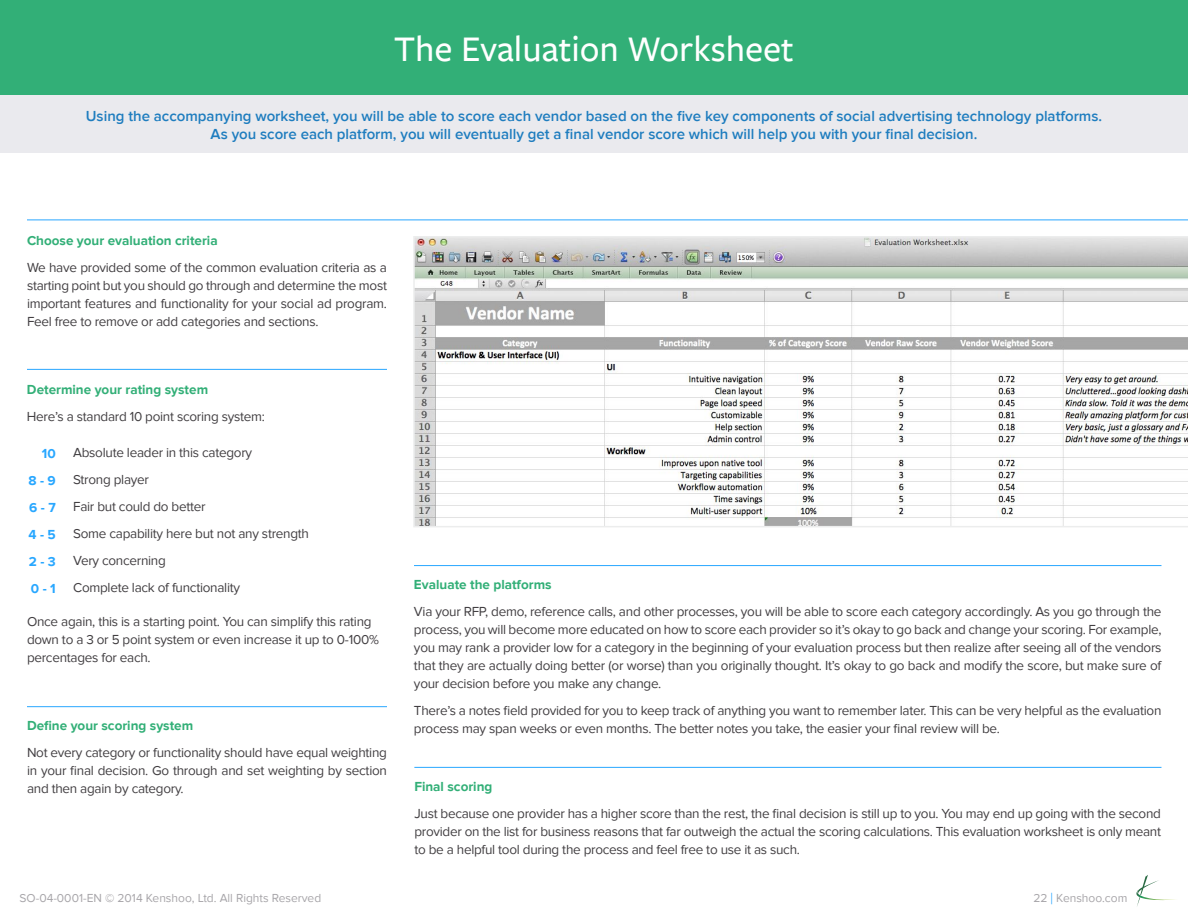
<style>
.page{position:relative;width:1188px;height:918px;background:#fff}
.page>*{position:absolute;margin:0;border:0;box-sizing:border-box;transform-origin:0 0}
.t1{font:500 37.5px "Freight Sans Pro";color:#fff}
.t2{font:600 15px/18px "Proxima Nova";color:#1e7dbf;text-align:center}
.t3{font:13.5px/18px "Proxima Nova";letter-spacing:-.02em;color:#413e41;text-align:justify}
.t4{font:700 13.5px "Proxima Nova";color:#32af77}
.t5{font:700 13.5px/27px "Proxima Nova";color:#28a7ff;text-align:justify}
.t6{font:12px "Proxima Nova";color:#a7a5a9}
.s1{font-size:16.35px;color:#28a7ff}
</style>
<div class="page">
<svg style="left:1136px;top:875px;width:39px;height:31px"></svg>
<div style="left:1px;top:1px;width:1187px;height:152px;background:#eaeaee"></div>
<div style="left:1px;top:0;width:1187px;height:94px;background:#32af77"></div>
<hr style="left:27px;top:220px;width:1161px;height:1px;background:#28a7ff">
<hr style="left:27px;top:369px;width:360px;height:1px;background:#28a7ff">
<hr style="left:27px;top:706px;width:360px;height:1px;background:#28a7ff">
<hr style="left:414px;top:767px;width:747px;height:1px;background:#28a7ff">
<hr style="left:414px;top:565px;width:747px;height:1px;background:#28a7ff">
<svg style="left:413px;top:236px;width:775px;height:291px"></svg>
<h1 class="t1" style="left:394px;top:23px;width:401px">The Evaluation Worksheet</h1>
<p class="t2" style="left:86px;top:107px;width:1018px">Using the accompanying worksheet, you will be able to score each vendor based on the five key components of social advertising technology platforms.<br>As you score each platform, you will eventually get a final vendor score which will help you with your final decision.</p>
<p class="t4" style="left:27px;top:233px;width:192px">Choose your evaluation criteria</p>
<p class="t3" style="left:27px;top:259px;width:362px">We have provided some of the common evaluation criteria as a starting point but you should go through and determine the most important features and functionality for your social ad program.<br>Feel free to remove or add categories and sections.</p>
<p class="t4" style="left:27px;top:382px;width:183px">Determine your rating system</p>
<p class="t3" style="left:27px;top:408px;width:239px">Here’s a standard 10 point scoring system:</p>
<p class="t5" style="left:28px;top:440px;width:29px;text-indent:13px">10<br>8 - 9<br>6 - 7<br>4 - 5<br>2 - 3<br>0 - 1</p>
<p class="t3" style="left:73px;top:440px;width:237px;line-height:27px;text-align:left">Absolute leader in this category<br>Strong player<br>Fair but could do better<br>Some capability here but not any strength<br>Very concerning<br>Complete lack of functionality</p>
<p class="t3" style="left:27px;top:613px;width:353px;text-align:left">Once again, this is a starting point. You can simplify this rating down to a 3 or 5 point system or even increase it up to 0-100% percentages for each.</p>
<p class="t4" style="left:27px;top:718px;width:168px">Define your scoring system</p>
<p class="t3" style="left:27px;top:744px;width:362px">Not every category or functionality should have equal weighting in your final decision. Go through and set weighting by section and then again by category.</p>
<p class="t4" style="left:414px;top:577px;width:139px">Evaluate the platforms</p>
<p class="t3" style="left:414px;top:603px;width:749px">Via your RFP, demo, reference calls, and other processes, you will be able to score each category accordingly. As you go through the process, you will become more educated on how to score each provider so it’s okay to go back and change your scoring. For example, you may rank a provider low for a category in the beginning of your evaluation process but then realize after seeing all of the vendors that they are actually doing better (or worse) than you originally thought. It’s okay to go back and modify the score, but make sure of your decision before you make any change.</p>
<p class="t3" style="left:414px;top:702px;width:749px">There’s a notes field provided for you to keep track of anything you want to remember later. This can be very helpful as the evaluation process may span weeks or even months. The better notes you take, the easier your final review will be.</p>
<p class="t4" style="left:414px;top:779px;width:80px">Final scoring</p>
<p class="t3" style="left:414px;top:805px;width:748px">Just because one provider has a higher score than the rest, the final decision is still up to you. You may end up going with the second provider on the list for business reasons that far outweigh the actual the scoring calculations. This evaluation worksheet is only meant to be a helpful tool during the process and feel free to use it as such.</p>
<p class="t6" style="left:20px;top:891px;width:303px">SO-04-0001-EN © 2014 Kenshoo, Ltd. All Rights Reserved</p>
<p class="t6" style="left:1033px;top:891px;width:96px">22 <span class="s1">|</span> Kenshoo.com</p>
</div>
